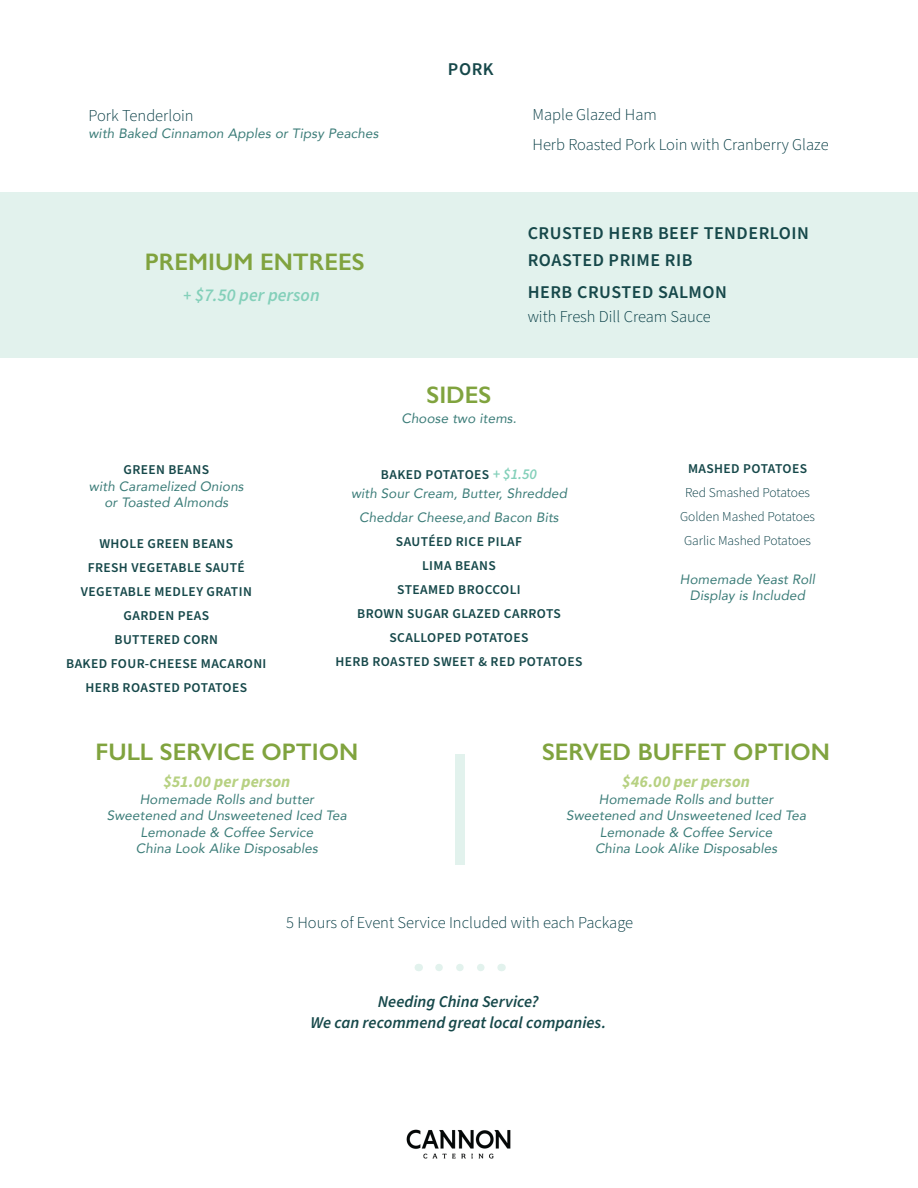
<style>
.page{position:relative;width:918px;height:1188px;background:#fff}
.page>*{position:absolute;margin:0;border:0;box-sizing:border-box;transform-origin:0 0}
.t1{font:600 24px "Gill Sans";color:#80a33e}
.t2{font:600 18px/31.5px "Source Sans Pro";letter-spacing:.03em;color:#16484a}
.t3{font:italic 600 18px "Source Sans Pro";color:#84d0ba}
.t4{font:300 16.5px/30px "Source Sans Pro";color:#003840}
.t5{font:italic 600 16.5px/21px "Source Sans Pro";color:#16484a;text-align:center}
.t6{font:italic 700 16.5px "Source Sans Pro";letter-spacing:.005em;color:#b7d182}
.t7{font:italic 13.5px/16.5px "Avenir";letter-spacing:.01em;color:#3b7c78;text-align:center}
.t8{font:600 13.5px/24px "Source Sans Pro";letter-spacing:.03em;color:#16484a;text-align:center}
.t9{font:300 13.5px/24px "Source Sans Pro";color:#003840;text-align:center}
.s1{font-size:16.5px}
.s2{font-style:italic;font-size:15px;color:#84d0ba}
</style>
<div class="page">
<div style="left:0;top:193px;width:918px;height:165px;background:#e2f2ed"></div>
<div style="left:455px;top:754px;width:9px;height:110px;background:#e2f2ed"></div>
<svg style="left:439px;top:964px;width:46px;height:7px"></svg>
<img style="left:406px;top:1129px;width:105px;height:30px">
<p class="t4" style="left:89px;top:101px;width:107px">Pork Tenderloin</p>
<p class="t7" style="left:89px;top:125px;width:292px">with Baked Cinnamon Apples or Tipsy Peaches</p>
<h2 class="t2" style="left:448px;top:54px;width:47px">PORK</h2>
<p class="t4" style="left:533px;top:100px;width:298px">Maple Glazed Ham<br>Herb Roasted Pork Loin with Cranberry Glaze</p>
<h1 class="t1" style="left:145px;top:247px;width:221px">PREMIUM ENTREES</h1>
<h2 class="t3" style="left:183px;top:283px;width:138px"><span class="s1">+</span> $7.50 per person</h2>
<h2 class="t2" style="left:528px;top:217px;width:283px">CRUSTED HERB BEEF TENDERLOIN</h2>
<h2 class="t2" style="left:528px;top:245px;width:201px">ROASTED PRIME RIB<br>HERB CRUSTED SALMON</h2>
<p class="t4" style="left:528px;top:302px;width:185px">with Fresh Dill Cream Sauce</p>
<h1 class="t1" style="left:427px;top:381px;width:66px">SIDES</h1>
<p class="t7" style="left:401px;top:410px;width:117px">Choose two items.</p>
<p class="t8" style="left:123px;top:458px;width:87px">GREEN BEANS</p>
<p class="t7" style="left:89px;top:478px;width:156px">with Caramelized Onions or Toasted Almonds</p>
<p class="t8" style="left:66px;top:532px;width:202px">WHOLE GREEN BEANS<br>FRESH VEGETABLE SAUTÉ<br>VEGETABLE MEDLEY GRATIN<br>GARDEN PEAS<br>BUTTERED CORN<br>BAKED FOUR-CHEESE MACARONI<br>HERB ROASTED POTATOES</p>
<p class="t8" style="left:381px;top:463px;width:158px">BAKED POTATOES <span class="s2">+ $1.50</span></p>
<p class="t7" style="left:351px;top:481px;width:217px;line-height:24px">with Sour Cream, Butter, Shredded<br>Cheddar Cheese,and Bacon Bits</p>
<p class="t8" style="left:335px;top:530px;width:249px">SAUTÉED RICE PILAF<br>LIMA BEANS<br>STEAMED BROCCOLI<br>BROWN SUGAR GLAZED CARROTS<br>SCALLOPED POTATOES<br>HERB ROASTED SWEET &amp; RED POTATOES</p>
<p class="t8" style="left:688px;top:457px;width:121px">MASHED POTATOES</p>
<p class="t9" style="left:680px;top:481px;width:137px">Red Smashed Potatoes<br>Golden Mashed Potatoes<br>Garlic Mashed Potatoes</p>
<p class="t7" style="left:680px;top:571px;width:137px">Homemade Yeast Roll<br>Display is Included</p>
<h1 class="t1" style="left:96px;top:737px;width:264px">FULL SERVICE OPTION</h1>
<h1 class="t1" style="left:542px;top:737px;width:290px">SERVED BUFFET OPTION</h1>
<p class="t6" style="left:163px;top:771px;width:129px">$51.00 per person</p>
<p class="t7" style="left:107px;top:791px;width:242px">Homemade Rolls and butter<br>Sweetened and Unsweetened Iced Tea<br>Lemonade &amp; Coffee Service<br>China Look Alike Disposables</p>
<p class="t6" style="left:622px;top:771px;width:129px">$46.00 per person</p>
<p class="t7" style="left:566px;top:791px;width:242px">Homemade Rolls and butter<br>Sweetened and Unsweetened Iced Tea<br>Lemonade &amp; Coffee Service<br>China Look Alike Disposables</p>
<p class="t4" style="left:286px;top:908px;width:349px">5 Hours of Event Service Included with each Package</p>
<p class="t5" style="left:310px;top:991px;width:297px">Needing China Service?<br>We can recommend great local companies.</p>
</div>
